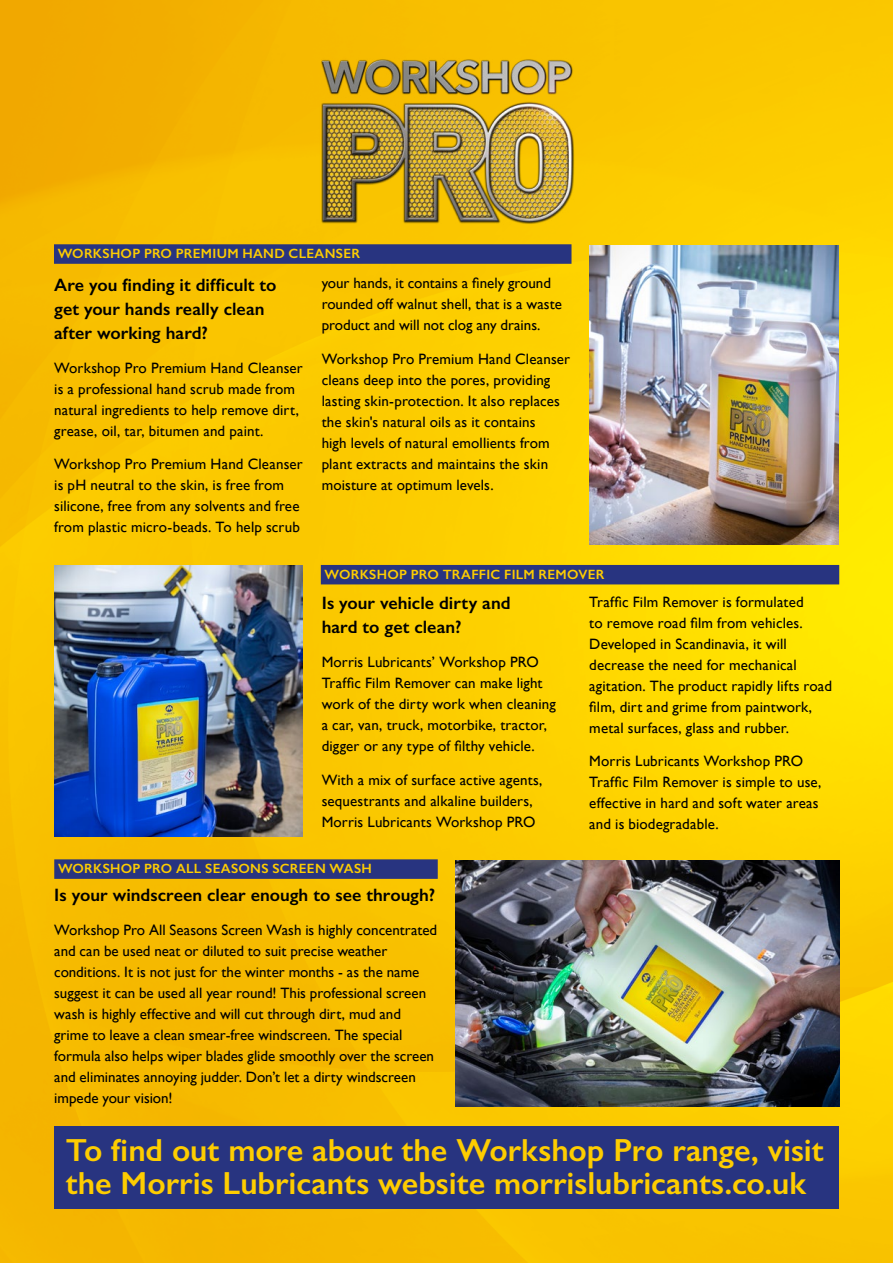
<style>
.page{position:relative;width:893px;height:1263px;background:#fff}
.page>*{position:absolute;margin:0;border:0;box-sizing:border-box;transform-origin:0 0}
.t1{font:600 32.1px/33.2px "Gill Sans";color:#fecd00}
.t2{font:600 18px/24px "Gill Sans";color:#000}
.t3{font:15px/21px "Gill Sans";letter-spacing:.005em;color:#000}
.t4{font:600 13.5px "Gill Sans";letter-spacing:.02em;color:#fecd00}
</style>
<div class="page">
<img style="left:0;top:0;width:893px;height:1263px">
<div style="left:54px;top:244px;width:517px;height:20px;background:#283480"></div>
<div style="left:54px;top:859px;width:384px;height:20px;background:#283480"></div>
<div style="left:321px;top:565px;width:518px;height:19px;background:#283480"></div>
<img style="left:252px;top:0;width:389px;height:240px">
<div style="left:54px;top:1126px;width:785px;height:83px;background:#283480"></div>
<img style="left:456px;top:860px;width:383px;height:247px">
<img style="left:54px;top:565px;width:248px;height:271px">
<img style="left:589px;top:245px;width:250px;height:299px">
<p class="t4" style="left:58px;top:245px;width:304px">WORKSHOP PRO PREMIUM HAND CLEANSER</p>
<p class="t2" style="left:54px;top:273px;width:224px">Are you finding it difficult to get your hands really clean after working hard?</p>
<p class="t3" style="left:54px;top:357px;width:250px">Workshop Pro Premium Hand Cleanser is a professional hand scrub made from natural ingredients to help remove dirt, grease, oil, tar, bitumen and paint.</p>
<p class="t3" style="left:54px;top:454px;width:250px">Workshop Pro Premium Hand Cleanser is pH neutral to the skin, is free from silicone, free from any solvents and free from plastic micro-beads. To help scrub</p>
<p class="t3" style="left:322px;top:272px;width:242px">your hands, it contains a finely ground rounded off walnut shell, that is a waste product and will not clog any drains.</p>
<p class="t3" style="left:322px;top:348px;width:250px">Workshop Pro Premium Hand Cleanser cleans deep into the pores, providing lasting skin-protection. It also replaces the skin's natural oils as it contains<br>high levels of natural emollients from plant extracts and maintains the skin moisture at optimum levels.</p>
<p class="t4" style="left:325px;top:566px;width:281px">WORKSHOP PRO TRAFFIC FILM REMOVER</p>
<p class="t2" style="left:322px;top:591px;width:190px">Is your vehicle dirty and hard to get clean?</p>
<p class="t3" style="left:322px;top:651px;width:236px">Morris Lubricants’ Workshop PRO Traffic Film Remover can make light work of the dirty work when cleaning a car, van, truck, motorbike, tractor, digger or any type of filthy vehicle.</p>
<p class="t3" style="left:322px;top:769px;width:222px">With a mix of surface active agents, sequestrants and alkaline builders,<br>Morris Lubricants Workshop PRO</p>
<p class="t3" style="left:589px;top:591px;width:244px">Traffic Film Remover is formulated<br>to remove road film from vehicles.<br>Developed in Scandinavia, it will decrease the need for mechanical agitation. The product rapidly lifts road film, dirt and grime from paintwork, metal surfaces, glass and rubber.</p>
<p class="t3" style="left:589px;top:751px;width:234px">Morris Lubricants Workshop PRO<br>Traffic Film Remover is simple to use, effective in hard and soft water areas and is biodegradable.</p>
<p class="t4" style="left:58px;top:860px;width:315px">WORKSHOP PRO ALL SEASONS SCREEN WASH</p>
<p class="t2" style="left:54px;top:883px;width:382px">Is your windscreen clear enough to see through?</p>
<p class="t3" style="left:54px;top:919px;width:385px">Workshop Pro All Seasons Screen Wash is highly concentrated and can be used neat or diluted to suit precise weather conditions. It is not just for the winter months - as the name suggest it can be used all year round! This professional screen wash is highly effective and will cut through dirt, mud and grime to leave a clean smear-free windscreen. The special formula also helps wiper blades glide smoothly over the screen and eliminates annoying judder. Don’t let a dirty windscreen impede your vision!</p>
<p class="t1" style="left:66px;top:1133px;width:759px">To find out more about the Workshop Pro range, visit the Morris Lubricants website morrislubricants.co.uk</p>
</div>
